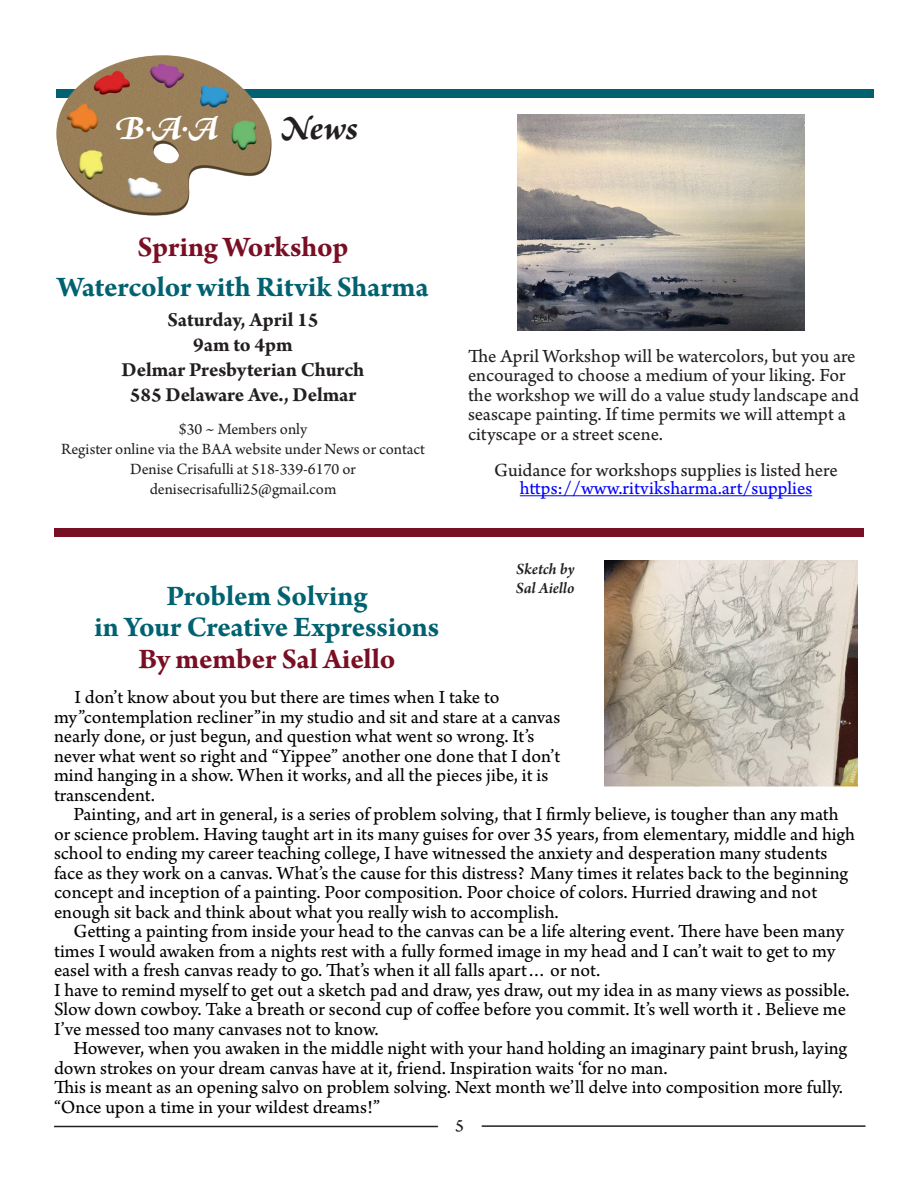
<style>
.page{position:relative;width:918px;height:1188px;background:#fff}
.page>*{position:absolute;margin:0;border:0;box-sizing:border-box;transform-origin:0 0}
.HEADING_IN_PALLETTE{font:italic 700 36px "Arno Pro";color:#fff}
.HEADING_IN_PALLETTE-2{font:italic 700 36px "Arno Pro";color:#231f20}
.t1{font:700 30px "Arno Pro";letter-spacing:-.005em;color:#006270}
.t2{font:700 30px "Arno Pro";letter-spacing:-.005em;color:#790f24}
.t3{font:700 21px "Arno Pro";letter-spacing:-.005em;color:#231f20}
.t4{font:19.5px "Arno Pro Sm Text";color:#000}
.t5{font:19.5px/19.5px "Arno Pro Sm Text";color:#231f20}
.t6{font:19.5px "Arno Pro Sm Text";color:#00f}
.t7{font:18px "Arno Pro Caption";color:#231f20}
.t8{font:16.5px "Arno Pro";color:#231f20}
.t9{font:italic 600 16.5px/19.8px "Arno Pro";color:#231f20}
</style>
<div class="page">
<div style="left:56px;top:89px;width:818px;height:9px;background:#006270"></div>
<img style="left:56px;top:55px;width:216px;height:161px">
<hr style="left:54px;top:1126px;width:384px;height:1px;background:#231f20">
<hr style="left:482px;top:1125px;width:384px;height:2px;background:#231f20">
<hr style="left:520px;top:495px;width:292px;height:1px;background:#00f">
<img style="left:517px;top:115px;width:287px;height:215px">
<img style="left:604px;top:560px;width:254px;height:227px">
<div style="left:54px;top:528px;width:810px;height:9px;background:#790f24"></div>
<p class="HEADING_IN_PALLETTE" style="left:114px;top:107px;width:106px">B.A.A</p>
<p class="HEADING_IN_PALLETTE-2" style="left:280px;top:107px;width:80px">News</p>
<p class="t2" style="left:138px;top:229px;width:212px">Spring Workshop</p>
<p class="t1" style="left:57px;top:270px;width:373px">Watercolor with Ritvik Sharma</p>
<p class="t3" style="left:168px;top:307px;width:152px">Saturday, April 15</p>
<p class="t3" style="left:193px;top:332px;width:101px">9am to 4pm</p>
<p class="t3" style="left:122px;top:358px;width:244px">Delmar Presbyterian Church</p>
<p class="t3" style="left:130px;top:383px;width:228px">585 Delaware Ave., Delmar</p>
<p class="t8" style="left:179px;top:420px;width:130px">$30 ~ Members only</p>
<p class="t8" style="left:61px;top:440px;width:365px">Register online via the BAA website under News or contact</p>
<p class="t8" style="left:130px;top:459px;width:227px">Denise Crisafulli at 518-339-6170 or</p>
<p class="t8" style="left:150px;top:479px;width:188px">denisecrisafulli25@gmail.com</p>
<p class="t1" style="left:166px;top:578px;width:203px">Problem Solving</p>
<p class="t1" style="left:95px;top:610px;width:346px">in Your Creative Expressions</p>
<p class="t2" style="left:138px;top:641px;width:259px">By member Sal Aiello</p>
<p class="t5" style="left:468px;top:347px;width:393px">The April Workshop will be watercolors, but you are encouraged to choose a medium of your liking. For the workshop we will do a value study landscape and seascape painting. If time permits we will attempt a cityscape or a street scene.</p>
<p class="t5" style="left:494px;top:461px;width:345px">Guidance for workshops supplies is listed here</p>
<p class="t6" style="left:520px;top:477px;width:294px">https://www.ritviksharma.art/supplies</p>
<p class="t9" style="left:516px;top:559px;width:60px">Sketch by<br>Sal Aiello</p>
<p class="t4" style="left:74px;top:686px;width:427px">I don’t know about you but there are times when I take to</p>
<p class="t4" style="left:54px;top:706px;width:508px">my”contemplation recliner”in my studio and sit and stare at a canvas</p>
<p class="t4" style="left:54px;top:725px;width:482px">nearly done, or just begun, and question what went so wrong. It’s</p>
<p class="t4" style="left:54px;top:745px;width:508px">never what went so right and “Yippee” another one done that I don’t</p>
<p class="t4" style="left:54px;top:764px;width:496px">mind hanging in a show. When it works, and all the pieces jibe, it is</p>
<p class="t4" style="left:54px;top:784px;width:103px">transcendent.</p>
<p class="t4" style="left:73px;top:803px;width:767px">Painting, and art in general, is a series of problem solving, that I firmly believe, is tougher than any math</p>
<p class="t4" style="left:54px;top:823px;width:803px">or science problem. Having taught art in its many guises for over 35 years, from elementary, middle and high</p>
<p class="t4" style="left:54px;top:842px;width:775px">school to ending my career teaching college, I have witnessed the anxiety and desperation many students</p>
<p class="t4" style="left:54px;top:862px;width:796px">face as they work on a canvas. What’s the cause for this distress? Many times it relates back to the beginning</p>
<p class="t4" style="left:54px;top:881px;width:765px">concept and inception of a painting. Poor composition. Poor choice of colors. Hurried drawing and not</p>
<p class="t4" style="left:54px;top:901px;width:506px">enough sit back and think about what you really wish to accomplish.</p>
<p class="t4" style="left:73px;top:920px;width:772px">Getting a painting from inside your head to the canvas can be a life altering event. There have been many</p>
<p class="t4" style="left:54px;top:940px;width:783px">times I would awaken from a nights rest with a fully formed image in my head and I can’t wait to get to my</p>
<p class="t4" style="left:54px;top:959px;width:548px">easel with a fresh canvas ready to go. That’s when it all falls apart… or not.</p>
<p class="t4" style="left:54px;top:979px;width:797px">I have to remind myself to get out a sketch pad and draw, yes draw, out my idea in as many views as possible.</p>
<p class="t4" style="left:54px;top:998px;width:794px">Slow down cowboy. Take a breath or second cup of coffee before you commit. It’s well worth it . Believe me</p>
<p class="t4" style="left:54px;top:1018px;width:326px">I’ve messed too many canvases not to know.</p>
<p class="t4" style="left:73px;top:1037px;width:775px">However, when you awaken in the middle night with your hand holding an imaginary paint brush, laying</p>
<p class="t4" style="left:54px;top:1057px;width:615px">down strokes on your dream canvas have at it, friend. Inspiration waits ‘for no man.</p>
<p class="t4" style="left:54px;top:1076px;width:791px">This is meant as an opening salvo on problem solving. Next month we’ll delve into composition more fully.</p>
<p class="t4" style="left:54px;top:1096px;width:328px">“Once upon a time in your wildest dreams!”</p>
<p class="t7" style="left:455px;top:1115px;width:10px">5</p>
</div>
